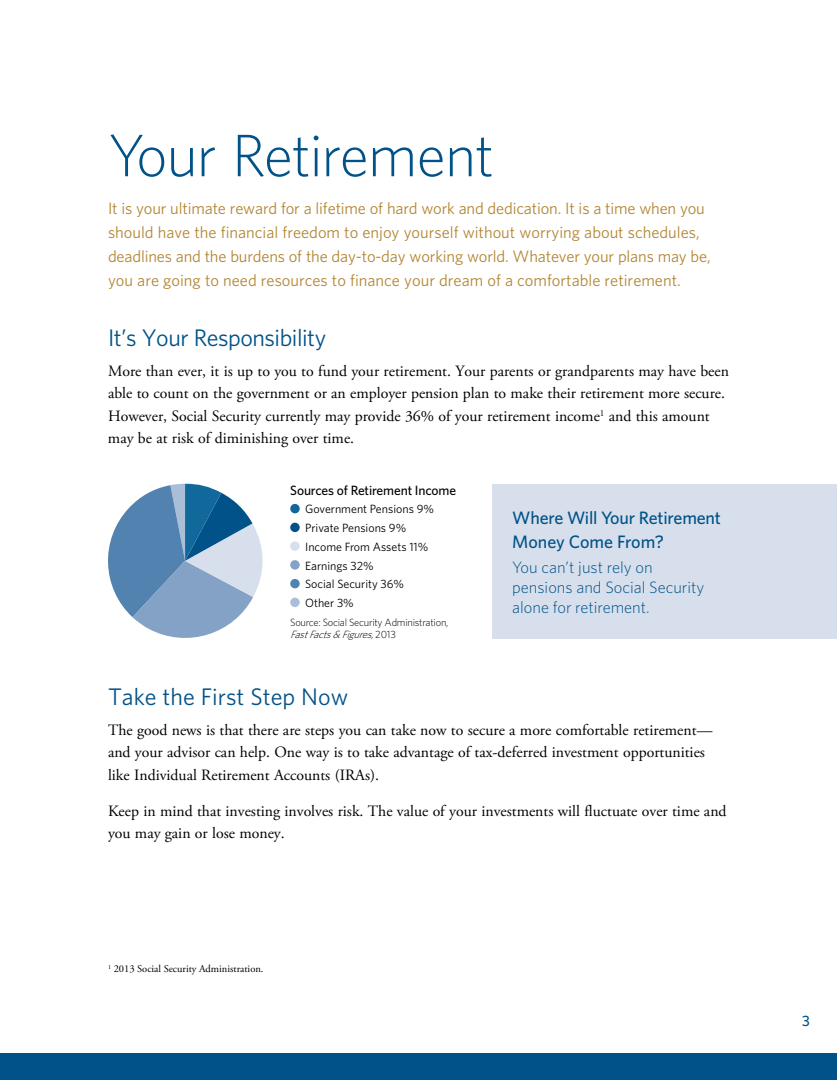
<style>
.page{position:relative;width:837px;height:1080px;background:#fff}
.page>*{position:absolute;margin:0;border:0;box-sizing:border-box;transform-origin:0 0}
.t1{font:300 60px "Whitney";letter-spacing:-.025em;color:#005288}
.t2{font:24px "Whitney";letter-spacing:-.02em;color:#005288}
.t3{font:24px "Whitney";color:#005288}
.t4{font:500 18px/24px "Whitney";letter-spacing:-.01em;color:#005288}
.t5{font:16.5px/24px "Whitney";color:#b38634}
.t6{font:300 16.5px/19.8px "Whitney";color:#005288}
.t7{font:15.75px/22.5px "Adobe Garamond Pro";color:#000}
.t8{font:500 15px "Whitney";color:#005288}
.t9{font:500 13.5px "Whitney";letter-spacing:-.01em;color:#000}
.t10{font:12px/18.8px "Whitney";color:#000}
.t11{font:300 10.5px/12px "Whitney";letter-spacing:-.02em;color:#000}
.t12{font:10.5px "Adobe Garamond Pro";color:#000}
.s1{font-style:italic}
</style>
<div class="page">
<div style="left:0;top:1053px;width:837px;height:27px;background:#005288"></div>
<svg style="left:108px;top:484px;width:155px;height:154px"></svg>
<div style="left:290px;top:504px;width:10px;height:9px;background:#10689b;border-radius:50%"></div>
<div style="left:290px;top:523px;width:10px;height:9px;background:#005288;border-radius:50%"></div>
<div style="left:290px;top:541px;width:10px;height:10px;background:#d7dfec;border-radius:50%"></div>
<div style="left:290px;top:560px;width:10px;height:10px;background:#83a2c6;border-radius:50%"></div>
<div style="left:290px;top:579px;width:10px;height:9px;background:#5283b0;border-radius:50%"></div>
<div style="left:290px;top:598px;width:10px;height:9px;background:#abbed8;border-radius:50%"></div>
<div style="left:492px;top:484px;width:345px;height:154px;background:#d7dfec"></div>
<h1 class="t1" style="left:108px;top:115px;width:388px">Your Retirement</h1>
<p class="t5" style="left:108px;top:196px;width:604px">It is your ultimate reward for a lifetime of hard work and dedication. It is a time when you should have the financial freedom to enjoy yourself without worrying about schedules, deadlines and the burdens of the day-to-day working world. Whatever your plans may be, you are going to need resources to finance your dream of a comfortable retirement.</p>
<h2 class="t2" style="left:108px;top:322px;width:220px">It’s Your Responsibility</h2>
<p class="t7" style="left:108px;top:360px;width:622px">More than ever, it is up to you to fund your retirement. Your parents or grandparents may have been able to count on the government or an employer pension plan to make their retirement more secure.<br>However, Social Security currently may provide 36% of your retirement income<sup>1</sup> and this amount may be at risk of diminishing over time.</p>
<p class="t9" style="left:290px;top:481px;width:167px">Sources of Retirement Income</p>
<p class="t10" style="left:305px;top:500px;width:130px">Government Pensions 9%<br>Private Pensions 9%<br>Income From Assets 11%<br>Earnings 32%<br>Social Security 36%<br>Other 3%</p>
<p class="t11" style="left:290px;top:616px;width:160px">Source: Social Security Administration,<br><span class="s1">FastFacts&amp;Figures,</span>2 0 1 3</p>
<p class="t4" style="left:512px;top:505px;width:210px">Where Will Your Retirement<br>Money Come From?</p>
<p class="t6" style="left:512px;top:557px;width:193px">You can’t just rely on pensions and Social Security alone for retirement.</p>
<h2 class="t3" style="left:108px;top:681px;width:242px">Take the First Step Now</h2>
<p class="t7" style="left:108px;top:719px;width:606px">The good news is that there are steps you can take now to secure a more comfortable retirement— and your advisor can help. One way is to take advantage of tax-deferred investment opportunities like Individual Retirement Accounts (IRAs).</p>
<p class="t7" style="left:108px;top:800px;width:620px">Keep in mind that investing involves risk. The value of your investments will fluctuate over time and you may gain or lose money.</p>
<p class="t12" style="left:108px;top:962px;width:157px"><sup>1</sup> 2013 Social Security Administration.</p>
<p class="t8" style="left:802px;top:1011px;width:9px">3</p>
</div>
